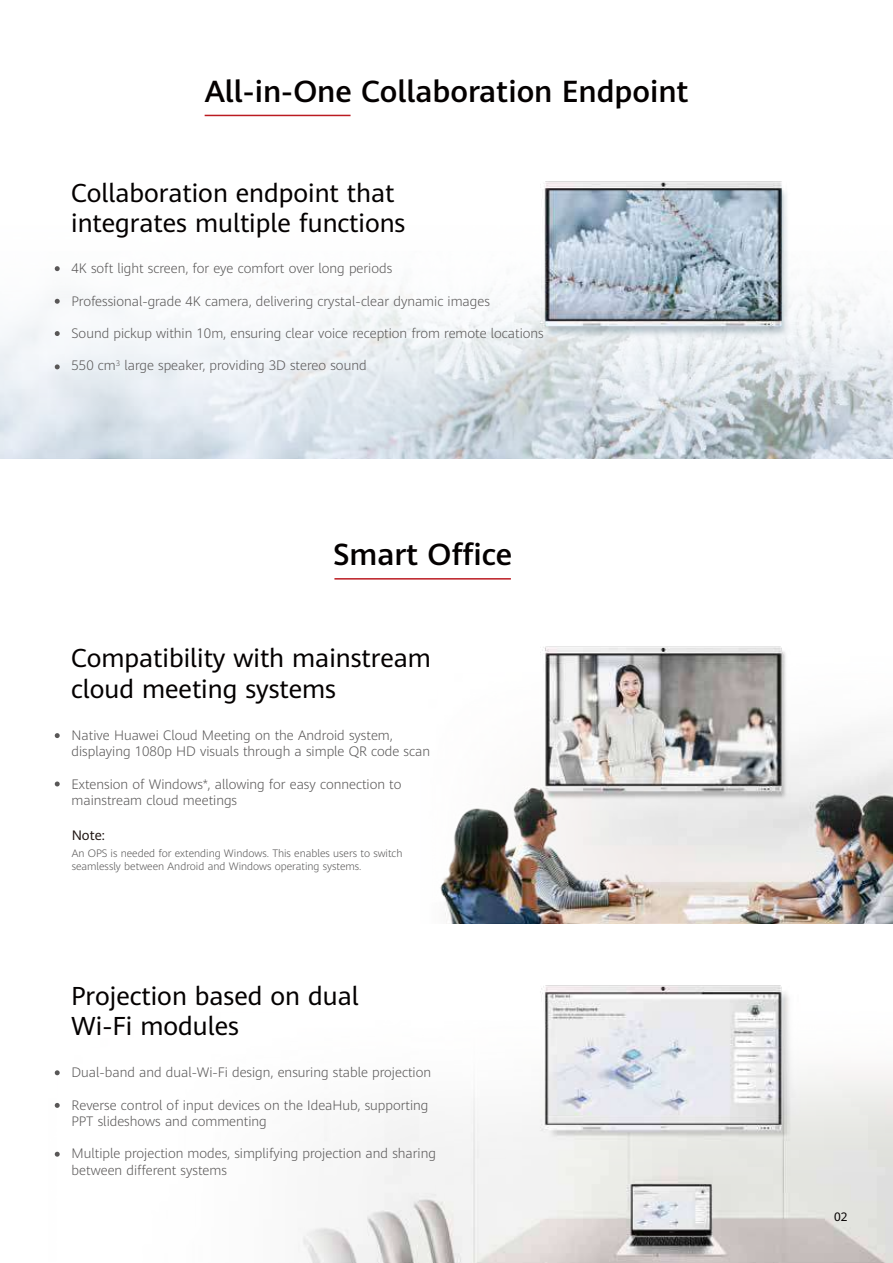
<style>
.page{position:relative;width:893px;height:1263px;background:#fff}
.page>*{position:absolute;margin:0;border:0;box-sizing:border-box;transform-origin:0 0}
.t1{font:500 30px "Huawei Sans";color:#040000}
.t2{font:25.5px/30.6px "Huawei Sans";color:#040000}
.t3{font:300 13.5px/16.2px "Huawei Sans";color:#595757}
.t4{font:13.5px "Huawei Sans";color:#221815}
.t5{font:12px "Huawei Sans";color:#040000}
.t6{font:300 10.65px/12.8px "Huawei Sans";color:#585757}
</style>
<div class="page">
<hr style="left:205px;top:115px;width:146px;height:1px;background:#bb1b21">
<img style="left:54px;top:646px;width:839px;height:278px">
<img style="left:54px;top:985px;width:839px;height:278px">
<img style="left:0;top:181px;width:893px;height:278px">
<svg style="left:55px;top:266px;width:5px;height:5px"></svg>
<svg style="left:55px;top:299px;width:5px;height:5px"></svg>
<svg style="left:55px;top:331px;width:5px;height:5px"></svg>
<svg style="left:55px;top:364px;width:5px;height:5px"></svg>
<svg style="left:55px;top:733px;width:5px;height:5px"></svg>
<svg style="left:55px;top:781px;width:5px;height:5px"></svg>
<svg style="left:55px;top:1070px;width:5px;height:5px"></svg>
<svg style="left:55px;top:1103px;width:5px;height:5px"></svg>
<svg style="left:55px;top:1152px;width:5px;height:5px"></svg>
<hr style="left:334px;top:578px;width:177px;height:2px;background:#bb1b21">
<h1 class="t1" style="left:205px;top:70px;width:485px">All-in-One Collaboration Endpoint</h1>
<h2 class="t2" style="left:71px;top:176px;width:336px">Collaboration endpoint that integrates multiple functions</h2>
<p class="t3" style="left:72px;top:260px;width:322px">4K soft light screen, for eye comfort over long periods</p>
<p class="t3" style="left:72px;top:292px;width:420px">Professional-grade 4K camera, delivering crystal-clear dynamic images</p>
<p class="t3" style="left:72px;top:325px;width:474px">Sound pickup within 10m, ensuring clear voice reception from remote locations</p>
<p class="t3" style="left:72px;top:357px;width:296px">550 cm<sup>3</sup> large speaker, providing 3D stereo sound</p>
<h1 class="t1" style="left:333px;top:534px;width:180px">Smart Office</h1>
<h2 class="t2" style="left:71px;top:642px;width:361px">Compatibility with mainstream cloud meeting systems</h2>
<p class="t3" style="left:72px;top:727px;width:360px">Native Huawei Cloud Meeting on the Android system, displaying 1080p HD visuals through a simple QR code scan</p>
<p class="t3" style="left:72px;top:775px;width:331px">Extension of Windows*, allowing for easy connection to mainstream cloud meetings</p>
<p class="t4" style="left:72px;top:825px;width:35px">Note:</p>
<p class="t6" style="left:72px;top:846px;width:332px">An OPS is needed for extending Windows. This enables users to switch seamlessly between Android and Windows operating systems.</p>
<h2 class="t2" style="left:71px;top:979px;width:289px">Projection based on dual<br>Wi-Fi modules</h2>
<p class="t3" style="left:72px;top:1064px;width:361px">Dual-band and dual-Wi-Fi design, ensuring stable projection</p>
<p class="t3" style="left:72px;top:1096px;width:358px">Reverse control of input devices on the IdeaHub, supporting<br>PPT slideshows and commenting</p>
<p class="t3" style="left:72px;top:1145px;width:366px">Multiple projection modes, simplifying projection and sharing between different systems</p>
<p class="t5" style="left:834px;top:1208px;width:15px">02</p>
</div>
